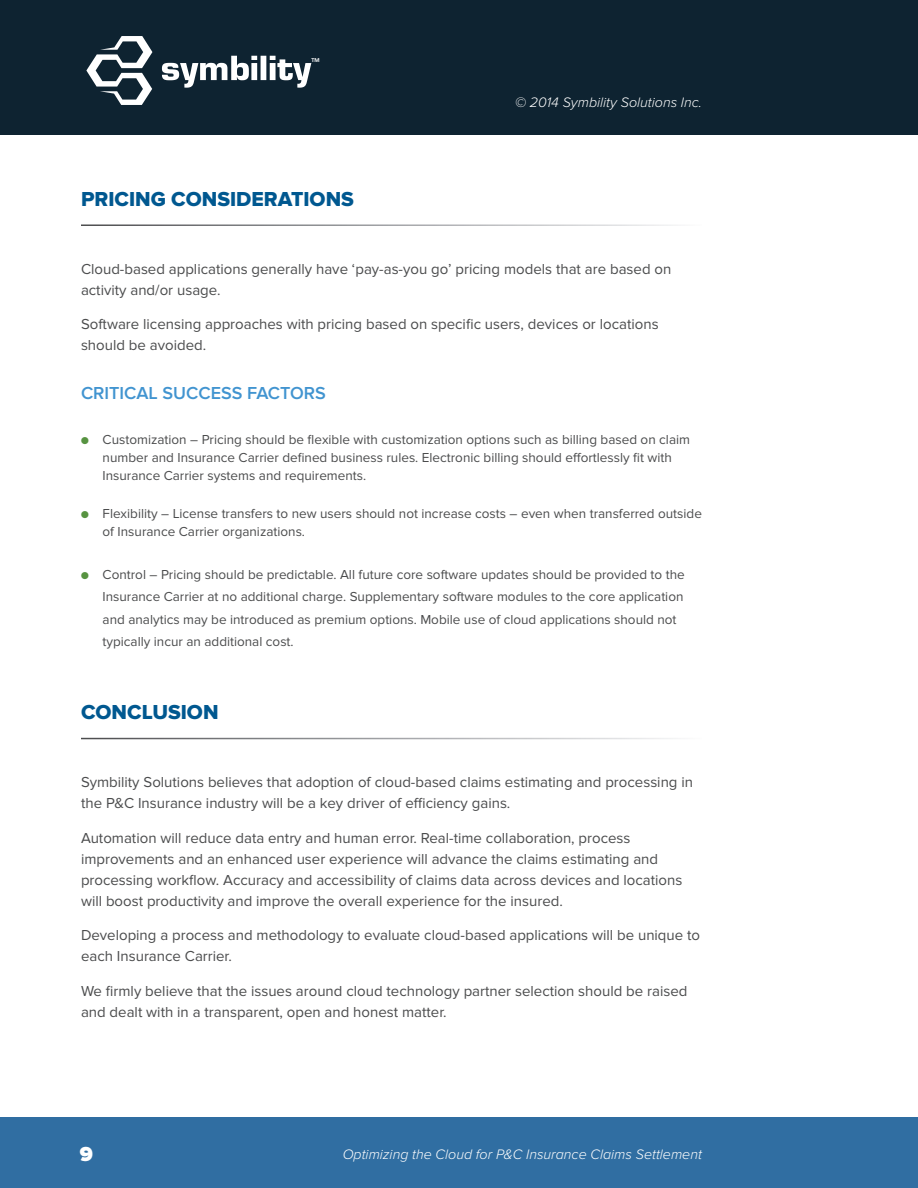
<style>
.page{position:relative;width:918px;height:1188px;background:#fff}
.page>*{position:absolute;margin:0;border:0;box-sizing:border-box;transform-origin:0 0}
.t1{font:21px "Proxima Nova Extrabld";color:#005890}
.t2{font:900 21px "Proxima Nova";color:#fff}
.t3{font:600 18px "Proxima Nova";color:#4194d0}
.t4{font:15px/21px "Proxima Nova";color:#4b4c4d}
.t5{font:italic 300 14.25px "Proxima Nova";color:#fff}
.t6{font:13.5px/18px "Proxima Nova";color:#4b4c4d}
.t7{font:700 5.7px "Eurostile";color:#fff}
.s1{font-size:12px;color:#579341}
</style>
<div class="page">
<div style="left:0;top:0;width:918px;height:135px;background:#0e2331"></div>
<div style="left:0;top:1118px;width:918px;height:70px;background:#306ea2"></div>
<svg style="left:86px;top:36px;width:66px;height:69px"></svg>
<svg style="left:162px;top:56px;width:149px;height:32px"></svg>
<p class="t7" style="left:312px;top:57px;width:10px">TM</p>
<h1 class="t1" style="left:81px;top:187px;width:274px">PRICING CONSIDERATIONS</h1>
<p class="t5" style="left:515px;top:94px;width:188px">© 2014 Symbility Solutions Inc.</p>
<p class="t4" style="left:81px;top:259px;width:592px">Cloud-based applications generally have ‘pay-as-you go’ pricing models that are based on activity and/or usage.</p>
<p class="t4" style="left:81px;top:314px;width:579px">Software licensing approaches with pricing based on specific users, devices or locations should be avoided.</p>
<p class="t3" style="left:81px;top:383px;width:246px">CRITICAL SUCCESS FACTORS</p>
<p class="t6" style="left:103px;top:431px;width:589px;text-indent:-22px"><span class="s1">●</span> Customization – Pricing should be flexible with customization options such as billing based on claim number and Insurance Carrier defined business rules. Electronic billing should effortlessly fit with<br>Insurance Carrier systems and requirements.</p>
<p class="t6" style="left:103px;top:505px;width:601px;text-indent:-22px"><span class="s1">●</span> Flexibility – License transfers to new users should not increase costs – even when transferred outside of Insurance Carrier organizations.</p>
<p class="t6" style="left:103px;top:563px;width:584px;line-height:22.5px;text-indent:-22px"><span class="s1">●</span> Control – Pricing should be predictable. All future core software updates should be provided to the Insurance Carrier at no additional charge. Supplementary software modules to the core application and analytics may be introduced as premium options. Mobile use of cloud applications should not typically incur an additional cost.</p>
<h1 class="t1" style="left:81px;top:700px;width:139px">CONCLUSION</h1>
<p class="t4" style="left:81px;top:772px;width:614px">Symbility Solutions believes that adoption of cloud-based claims estimating and processing in the P&amp;C Insurance industry will be a key driver of efficiency gains.</p>
<p class="t4" style="left:81px;top:827px;width:603px">Automation will reduce data entry and human error. Real-time collaboration, process improvements and an enhanced user experience will advance the claims estimating and processing workflow. Accuracy and accessibility of claims data across devices and locations will boost productivity and improve the overall experience for the insured.</p>
<p class="t4" style="left:81px;top:925px;width:621px">Developing a process and methodology to evaluate cloud-based applications will be unique to each Insurance Carrier.</p>
<p class="t4" style="left:81px;top:980px;width:608px">We firmly believe that the issues around cloud technology partner selection should be raised and dealt with in a transparent, open and honest matter.</p>
<h1 class="t2" style="left:80px;top:1142px;width:15px">9</h1>
<p class="t5" style="left:343px;top:1146px;width:361px">Optimizing the Cloud for P&amp;C Insurance Claims Settlement</p>
</div>
